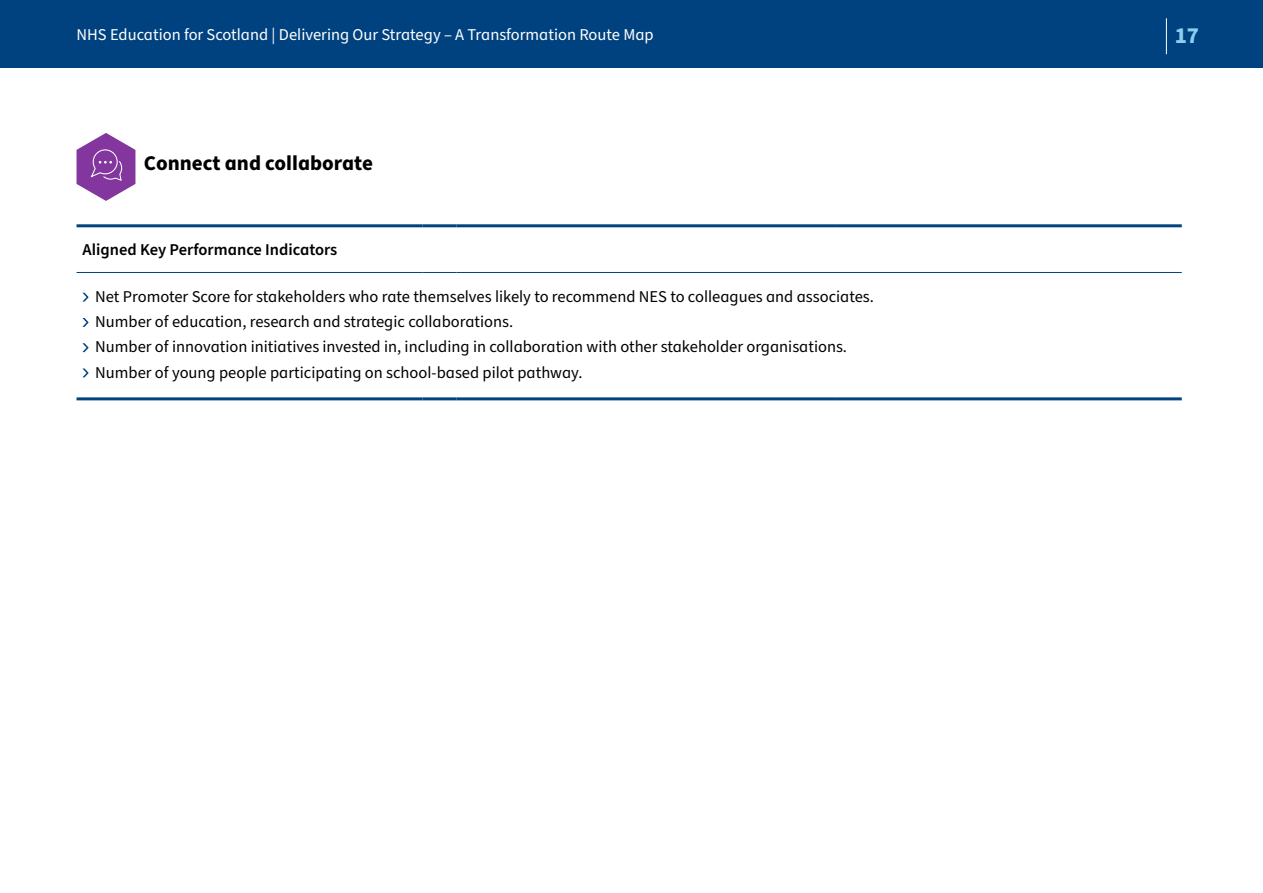
<style>
.page{position:relative;width:1263px;height:893px;background:#fff}
.page>*{position:absolute;margin:0;border:0;box-sizing:border-box;transform-origin:0 0}
.t1{font:700 22.95px "Source Sans Pro";color:#8dceef}
.BODY{font:700 21px "Source Sans Pro";color:#000}
.BODY-2{font:16.5px "Source Sans Pro";color:#000}
.t2{font:16.5px "Source Sans Pro";color:#fff}
.BODY-3{font:600 16.5px "Source Sans Pro";color:#000}
</style>
<div class="page">
<div style="left:0;top:0;width:1263px;height:67px;background:#004280"></div>
<hr style="left:1166px;top:18px;width:1px;height:36px;background:#fff">
<hr style="left:77px;top:397px;width:345px;height:3px;background:#004380">
<hr style="left:422px;top:397px;width:34px;height:3px;background:#004380">
<hr style="left:456px;top:397px;width:346px;height:3px;background:#004380">
<hr style="left:802px;top:397px;width:34px;height:3px;background:#004380">
<hr style="left:836px;top:397px;width:346px;height:3px;background:#004380">
<hr style="left:77px;top:272px;width:345px;height:1px;background:#004380">
<hr style="left:422px;top:272px;width:34px;height:1px;background:#004380">
<hr style="left:456px;top:272px;width:346px;height:1px;background:#004380">
<hr style="left:802px;top:272px;width:34px;height:1px;background:#004380">
<hr style="left:836px;top:272px;width:346px;height:1px;background:#004380">
<hr style="left:77px;top:224px;width:345px;height:3px;background:#004380">
<hr style="left:422px;top:224px;width:34px;height:3px;background:#004380">
<hr style="left:456px;top:224px;width:346px;height:3px;background:#004380">
<hr style="left:802px;top:224px;width:34px;height:3px;background:#004380">
<hr style="left:836px;top:224px;width:346px;height:3px;background:#004380">
<svg style="left:83px;top:293px;width:6px;height:9px"></svg>
<svg style="left:83px;top:318px;width:6px;height:9px"></svg>
<svg style="left:83px;top:343px;width:6px;height:9px"></svg>
<svg style="left:83px;top:368px;width:6px;height:9px"></svg>
<svg style="left:77px;top:133px;width:58px;height:68px"></svg>
<p class="t2" style="left:77px;top:23px;width:579px">NHS Education for Scotland | Delivering Our Strategy – A Transformation Route Map</p>
<h1 class="t1" style="left:1175px;top:20px;width:26px">17</h1>
<p class="BODY" style="left:144px;top:149px;width:231px">Connect and collaborate</p>
<p class="BODY-3" style="left:83px;top:239px;width:256px">Aligned Key Performance Indicators</p>
<p class="BODY-2" style="left:95px;top:285px;width:780px">Net Promoter Score for stakeholders who rate themselves likely to recommend NES to colleagues and associates.</p>
<p class="BODY-2" style="left:95px;top:311px;width:419px">Number of education, research and strategic collaborations.</p>
<p class="BODY-2" style="left:95px;top:336px;width:753px">Number of innovation initiatives invested in, including in collaboration with other stakeholder organisations.</p>
<p class="BODY-2" style="left:95px;top:361px;width:489px">Number of young people participating on school-based pilot pathway.</p>
</div>
